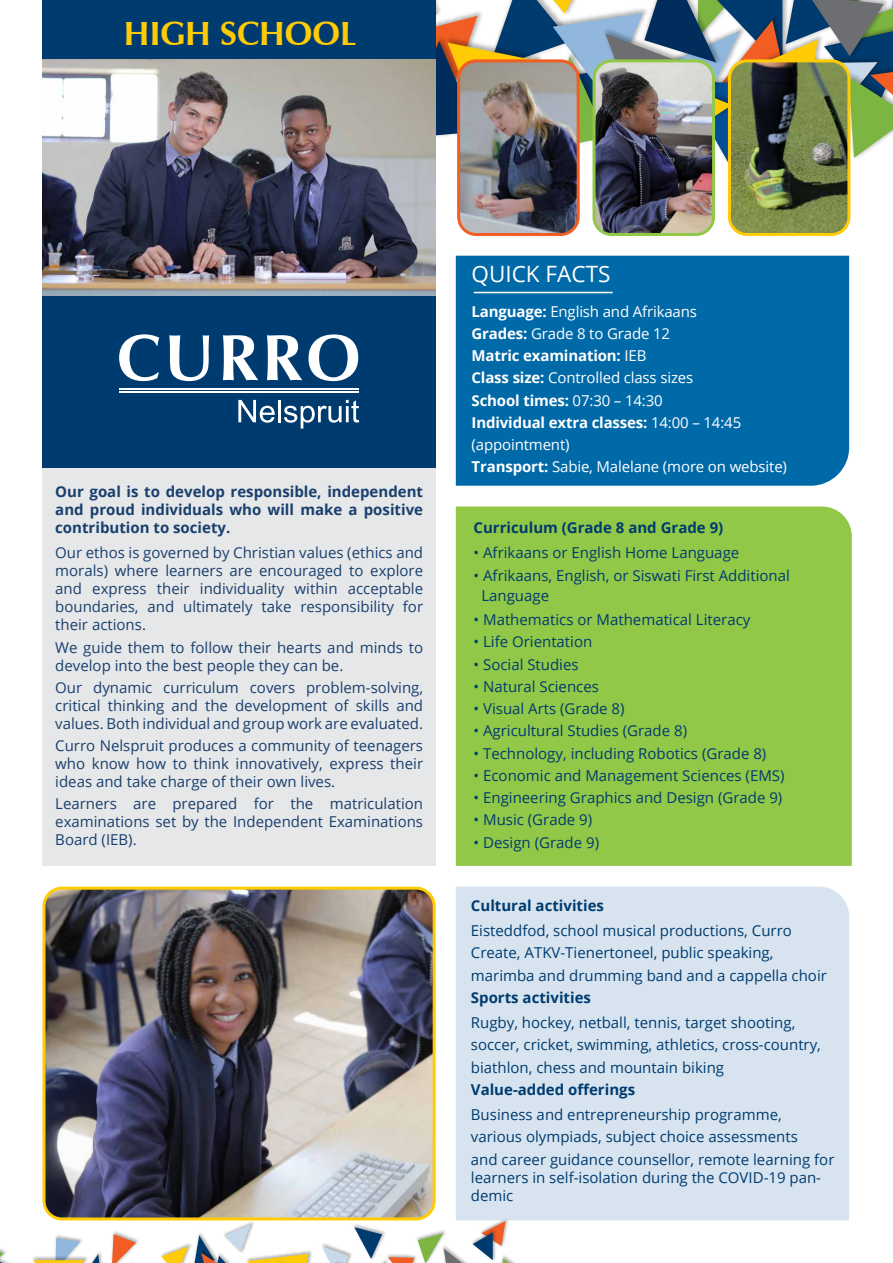
<style>
.page{position:relative;width:893px;height:1263px;background:#fff}
.page>*{position:absolute;margin:0;border:0;box-sizing:border-box;transform-origin:0 0}
.t1{font:700 33.45px "Zapf Humanist 601 BT";color:#ffcb05}
.t2{font:22.5px "Open Sans";color:#fff}
.t3{font:15px/22.2px "Open Sans";color:#003b6f}
.t4{font:15px/18px "Open Sans";color:#193f6e;text-align:justify}
.t5{font:15px/22.2px "Open Sans";letter-spacing:-.01em;color:#fff}
.t6{font:700 15px/18px "Open Sans";color:#193f6e;text-align:justify}
.t7{font:700 15px "Open Sans";color:#003b6f}
.s1{font-weight:700}
</style>
<div class="page">
<div style="left:43px;top:437px;width:393px;height:429px;background:#e6e7e8"></div>
<svg style="left:436px;top:0;width:457px;height:169px"></svg>
<div style="left:43px;top:0;width:393px;height:467px;background:#003b6f"></div>
<img style="left:459px;top:61px;width:119px;height:171px">
<div style="left:457px;top:59px;width:123px;height:177px;border:3px solid #f15d22;border-radius:18px"></div>
<img style="left:594px;top:62px;width:120px;height:170px">
<div style="left:592px;top:59px;width:123px;height:177px;border:3px solid #91c848;border-radius:18px"></div>
<img style="left:729px;top:62px;width:120px;height:172px">
<div style="left:728px;top:59px;width:122px;height:177px;border:3px solid #ffcb05;border-radius:18px"></div>
<img style="left:44px;top:888px;width:388px;height:331px">
<div style="left:43px;top:887px;width:393px;height:333px;border:3px solid #ffcb05;border-radius:18px"></div>
<img style="left:43px;top:59px;width:393px;height:237px">
<img style="left:479px;top:1220px;width:32px;height:1px">
<img style="left:509px;top:1258px;width:6px;height:5px">
<img style="left:308px;top:1250px;width:4px;height:13px">
<svg style="left:473px;top:1221px;width:36px;height:42px"></svg>
<img style="left:55px;top:1235px;width:19px;height:3px">
<img style="left:322px;top:1243px;width:30px;height:15px">
<svg style="left:322px;top:1246px;width:26px;height:17px"></svg>
<svg style="left:33px;top:1238px;width:50px;height:25px"></svg>
<img style="left:78px;top:1248px;width:25px;height:15px">
<svg style="left:92px;top:1254px;width:7px;height:9px"></svg>
<img style="left:332px;top:1258px;width:19px;height:5px">
<img style="left:0;top:1250px;width:10px;height:13px">
<img style="left:221px;top:1218px;width:35px;height:6px">
<svg style="left:195px;top:1224px;width:113px;height:39px"></svg>
<img style="left:182px;top:1243px;width:12px;height:20px">
<svg style="left:161px;top:1246px;width:27px;height:17px"></svg>
<img style="left:462px;top:1242px;width:25px;height:21px">
<img style="left:111px;top:1231px;width:28px;height:32px">
<svg style="left:112px;top:1234px;width:24px;height:29px"></svg>
<img style="left:354px;top:1224px;width:12px;height:3px">
<svg style="left:354px;top:1227px;width:108px;height:36px"></svg>
<svg style="left:119px;top:334px;width:40px;height:47px"></svg>
<svg style="left:169px;top:335px;width:40px;height:46px"></svg>
<svg style="left:223px;top:335px;width:35px;height:45px"></svg>
<svg style="left:267px;top:335px;width:35px;height:45px"></svg>
<svg style="left:308px;top:334px;width:50px;height:47px"></svg>
<hr style="left:119px;top:388px;width:239px;height:2px;background:#fff">
<hr style="left:119px;top:391px;width:239px;height:1px;background:#fff">
<svg style="left:238px;top:400px;width:37px;height:23px"></svg>
<hr style="left:278px;top:400px;width:3px;height:22px;background:#fff">
<svg style="left:284px;top:400px;width:75px;height:28px"></svg>
<div style="left:456px;top:887px;width:393px;height:333px;background:#d7e4f0"></div>
<div style="left:456px;top:256px;width:393px;height:230px;background:#0069a8"></div>
<hr style="left:474px;top:292px;width:139px;height:1px;background:#fff">
<div style="left:456px;top:506px;width:396px;height:360px;background:#91c848"></div>
<h1 class="t1" style="left:124px;top:12px;width:234px">HIGH SCHOOL</h1>
<p class="t6" style="left:55px;top:482px;width:369px">Our goal is to develop responsible, independent and proud individuals who will make a positive contribution to society.</p>
<p class="t4" style="left:55px;top:544px;width:369px">Our ethos is governed by Christian values (ethics and morals) where learners are encouraged to explore and express their individuality within acceptable boundaries, and ultimately take responsibility for their actions.</p>
<p class="t4" style="left:55px;top:638px;width:369px">We guide them to follow their hearts and minds to develop into the best people they can be.</p>
<p class="t4" style="left:55px;top:678px;width:369px">Our dynamic curriculum covers problem-solving, critical thinking and the development of skills and values. Both individual and group work are evaluated.</p>
<p class="t4" style="left:55px;top:736px;width:369px">Curro Nelspruit produces a community of teenagers who know how to think innovatively, express their ideas and take charge of their own lives.</p>
<p class="t4" style="left:55px;top:795px;width:369px">Learners are prepared for the matriculation examinations set by the Independent Examinations Board (IEB).</p>
<h2 class="t2" style="left:472px;top:259px;width:140px">QUICK FACTS</h2>
<p class="t5" style="left:472px;top:300px;width:317px"><span class="s1">Language:</span> English and Afrikaans<br><span class="s1">Grades:</span> Grade 8 to Grade 12<br><span class="s1">Matric examination:</span> IEB<br><span class="s1">Class size:</span> Controlled class sizes<br><span class="s1">School times:</span> 07:30 – 14:30<br><span class="s1">Individual extra classes:</span> 14:00 – 14:45 (appointment)<br><span class="s1">Transport:</span> Sabie, Malelane (more on website)</p>
<p class="t7" style="left:474px;top:517px;width:251px">Curriculum (Grade 8 and Grade 9)</p>
<p class="t3" style="left:474px;top:541px;width:267px">• Afrikaans or English Home Language</p>
<p class="t3" style="left:481px;top:564px;width:310px;line-height:20.7px;text-indent:-8px">• Afrikaans, English, or Siswati First Additional<br>Language</p>
<p class="t3" style="left:474px;top:608px;width:278px">• Mathematics or Mathematical Literacy</p>
<p class="t3" style="left:474px;top:630px;width:120px">• Life Orientation</p>
<p class="t3" style="left:474px;top:653px;width:107px">• Social Studies</p>
<p class="t3" style="left:474px;top:675px;width:127px">• Natural Sciences</p>
<p class="t3" style="left:474px;top:697px;width:152px">• Visual Arts (Grade 8)</p>
<p class="t3" style="left:474px;top:719px;width:215px">• Agricultural Studies (Grade 8)</p>
<p class="t3" style="left:474px;top:742px;width:294px">• Technology, including Robotics (Grade 8)</p>
<p class="t3" style="left:474px;top:764px;width:313px">• Economic and Management Sciences (EMS)</p>
<p class="t3" style="left:474px;top:786px;width:310px">• Engineering Graphics and Design (Grade 9)</p>
<p class="t3" style="left:474px;top:808px;width:120px">• Music (Grade 9)</p>
<p class="t3" style="left:474px;top:830px;width:127px">• Design (Grade 9)</p>
<p class="t7" style="left:471px;top:895px;width:135px">Cultural activities</p>
<p class="t3" style="left:471px;top:919px;width:357px">Eisteddfod, school musical productions, Curro<br>Create, ATKV-Tienertoneel, public speaking, marimba and drumming band and a cappella choir</p>
<p class="t7" style="left:471px;top:987px;width:122px">Sports activities</p>
<p class="t3" style="left:471px;top:1011px;width:352px">Rugby, hockey, netball, tennis, target shooting, soccer, cricket, swimming, athletics, cross-country, biathlon, chess and mountain biking</p>
<p class="t7" style="left:471px;top:1079px;width:166px">Value-added offerings</p>
<p class="t3" style="left:471px;top:1103px;width:365px">Business and entrepreneurship programme, various olympiads, subject choice assessments<br>and career guidance counsellor, remote learning for</p>
<p class="t3" style="left:471px;top:1168px;width:352px;line-height:18px">learners in self-isolation during the COVID-19 pan&shy;demic</p>
</div>
